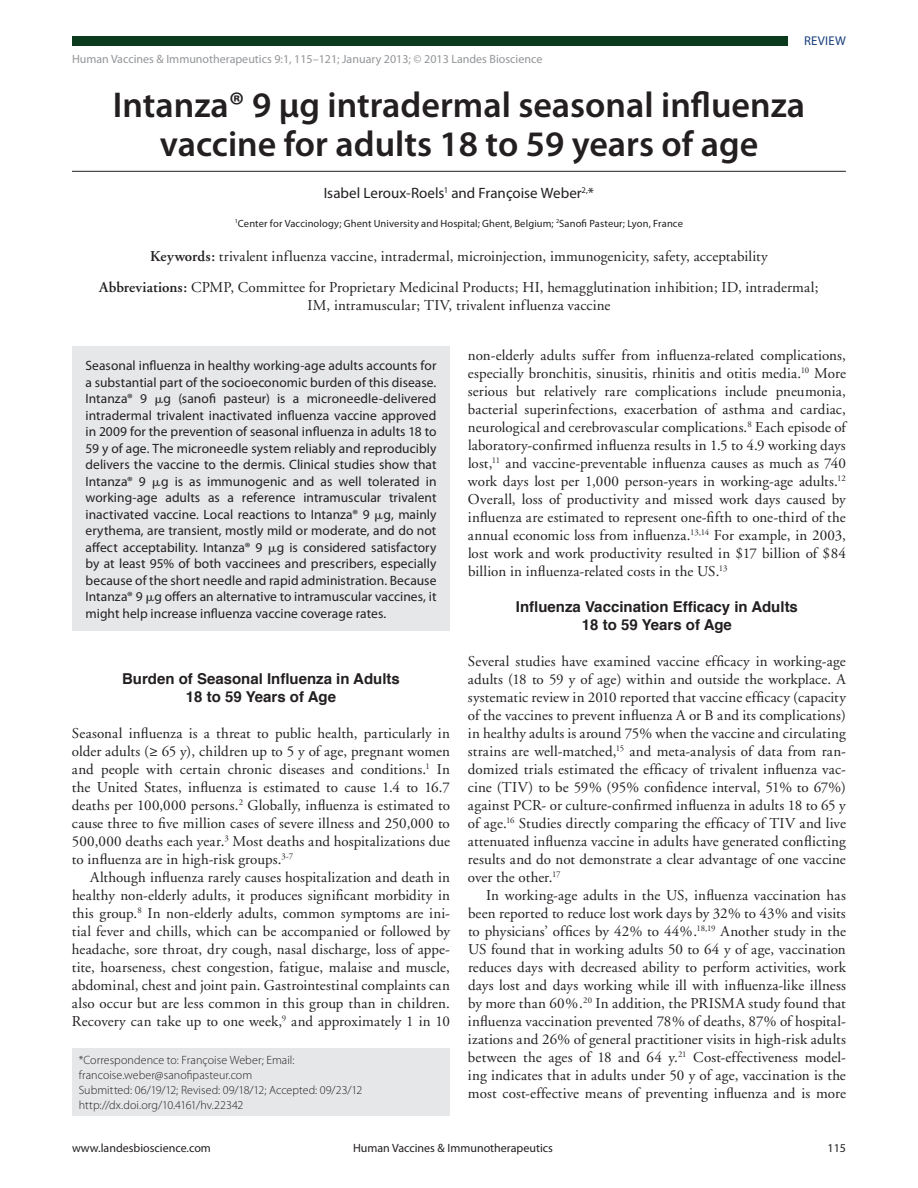
<style>
.page{position:relative;width:918px;height:1188px;background:#fff}
.page>*{position:absolute;margin:0;border:0;box-sizing:border-box;transform-origin:0 0}
.t1{font:600 36px/39px "Myriad Pro";color:#231f20;text-align:center}
.t2{font:15px/18px "Adobe Garamond";letter-spacing:.01em;color:#231f20;text-align:justify}
.t3{font:700 15px/18px "Helvetica";color:#231f20;text-align:center}
.t4{font:15px "Myriad Pro";color:#231f20}
.t5{font:13.5px/16.5px "Myriad Pro";letter-spacing:.005em;color:#231f20;text-align:justify}
.t6{font:12.75px "Myriad Pro";letter-spacing:.02em;color:#193f7c}
.t7{font:300 12px/15px "Myriad Pro";letter-spacing:.005em;color:#231f20}
.t8{font:12px "Myriad Pro";color:#939598}
.t9{font:12px "Myriad Pro";color:#231f20}
.t10{font:10.5px "Myriad Pro";letter-spacing:.015em;color:#231f20}
.s1{font-weight:600}
.s2{font-family:"Universal Std Greekw Math Pi"}
.s3{font-family:"Myriad Pro"}
</style>
<div class="page">
<div style="left:72px;top:36px;width:715px;height:10px;background:#0b3b1c"></div>
<div style="left:72px;top:1048px;width:378px;height:68px;background:#e6e7e9"></div>
<div style="left:72px;top:347px;width:378px;height:284px;background:#e6e7e9"></div>
<hr style="left:72px;top:171px;width:774px;height:1px;background:#231f20">
<p class="t8" style="left:72px;top:52px;width:472px">Human Vaccines &amp; Immunotherapeutics 9:1, 115–121; January 2013; © 2013 Landes Bioscience</p>
<p class="t6" style="left:804px;top:32px;width:43px">REVIEW</p>
<h1 class="t1" style="left:113px;top:85px;width:694px">Intanza® 9 μg intradermal seasonal influenza vaccine for adults 18 to 59 years of age</h1>
<p class="t4" style="left:324px;top:184px;width:272px">Isabel Leroux-Roels<sup>1</sup> and Françoise Weber<sup>2,</sup>*</p>
<p class="t10" style="left:235px;top:217px;width:450px"><sup>1</sup>Center for Vaccinology; Ghent University and Hospital; Ghent, Belgium; <sup>2</sup>Sanofi Pasteur; Lyon, France</p>
<p class="t2" style="left:99px;top:241px;width:721px;line-height:31.5px;text-align:center"><span class="s1">Keywords:</span> trivalent influenza vaccine, intradermal, microinjection, immunogenicity, safety, acceptability<br><span class="s1">Abbreviations:</span> CPMP, Committee for Proprietary Medicinal Products; HI, hemagglutination inhibition; ID, intradermal;</p>
<p class="t2" style="left:307px;top:297px;width:305px">IM, intramuscular; TIV, trivalent influenza vaccine</p>
<p class="t2" style="left:468px;top:347px;width:380px">non-elderly adults suffer from influenza-related complications, especially bronchitis, sinusitis, rhinitis and otitis media.<sup>10</sup> More serious but relatively rare complications include pneumonia, bacterial superinfections, exacerbation of asthma and cardiac, neurological and cerebrovascular complications.<sup>8</sup> Each episode of laboratory-confirmed influenza results in 1.5 to 4.9 working days lost,<sup>11</sup> and vaccine-preventable influenza causes as much as 740 work days lost per 1,000 person-years in working-age adults.<sup>12<br></sup>Overall, loss of productivity and missed work days caused by influenza are estimated to represent one-fifth to one-third of the annual economic loss from influenza.<sup>13,14</sup> For example, in 2003, lost work and work productivity resulted in $17 billion of $84 billion in influenza-related costs in the US.<sup>13</sup></p>
<p class="t3" style="left:516px;top:598px;width:284px">Influenza Vaccination Efficacy in Adults<br>18 to 59 Years of Age</p>
<p class="t2" style="left:468px;top:653px;width:380px">Several studies have examined vaccine efficacy in working-age adults (18 to 59 y of age) within and outside the workplace. A systematic review in 2010 reported that vaccine efficacy (capacity of the vaccines to prevent influenza A or B and its complications) in healthy adults is around 75% when the vaccine and circulating strains are well-matched,<sup>15</sup> and meta-analysis of data from ran&shy;domized trials estimated the efficacy of trivalent influenza vac&shy;cine (TIV) to be 59% (95% confidence interval, 51% to 67%) against PCR- or culture-confirmed influenza in adults 18 to 65 y of age.<sup>16</sup> Studies directly comparing the efficacy of TIV and live attenuated influenza vaccine in adults have generated conflicting results and do not demonstrate a clear advantage of one vaccine over the other.<sup>17</sup></p>
<p class="t2" style="left:468px;top:887px;width:379px;text-indent:18px">In working-age adults in the US, influenza vaccination has been reported to reduce lost work days by 32% to 43% and visits to physicians’ offices by 42% to 44%.<sup>18,19</sup> Another study in the US found that in working adults 50 to 64 y of age, vaccination reduces days with decreased ability to perform activities, work days lost and days working while ill with influenza-like illness by more than 60%.<sup>20</sup> In addition, the PRISMA study found that influenza vaccination prevented 78% of deaths, 87% of hospital&shy;izations and 26% of general practitioner visits in high-risk adults between the ages of 18 and 64 y.<sup>21</sup> Cost-effectiveness model&shy;ing indicates that in adults under 50 y of age, vaccination is the most cost-effective means of preventing influenza and is more</p>
<p class="t5" style="left:86px;top:357px;width:353px">Seasonal influenza in healthy working-age adults accounts for a substantial part of the socioeconomic burden of this disease.<br>Intanza® 9 <span class="s2">μ</span>g (sanofi pasteur) is a microneedle-delivered intradermal trivalent inactivated influenza vaccine approved in 2009 for the prevention of seasonal influenza in adults 18 to 59 y of age. The microneedle system reliably and reproducibly delivers the vaccine to the dermis. Clinical studies show that Intanza® 9 <span class="s2">μ</span>g is as immunogenic and as well tolerated in working-age adults as a reference intramuscular trivalent inactivated vaccine. Local reactions to Intanza® 9 <span class="s2">μ</span>g, mainly erythema, are transient, mostly mild or moderate, and do not affect acceptability. Intanza® 9 <span class="s2">μ</span>g is considered satisfactory by at least 95% of both vaccinees and prescribers, especially because of the short needle and rapid administration. Because Intanza® 9 <span class="s2">μ</span>g offers an alternative to intramuscular vaccines, it might help increase influenza vaccine coverage rates.</p>
<p class="t3" style="left:122px;top:670px;width:279px">Burden of Seasonal Influenza in Adults<br>18 to 59 Years of Age</p>
<p class="t2" style="left:72px;top:725px;width:380px">Seasonal influenza is a threat to public health, particularly in older adults (<span class="s3">≥</span> 65 y), children up to 5 y of age, pregnant women and people with certain chronic diseases and conditions.<sup>1</sup> In the United States, influenza is estimated to cause 1.4 to 16.7 deaths per 100,000 persons.<sup>2</sup> Globally, influenza is estimated to cause three to five million cases of severe illness and 250,000 to 500,000 deaths each year.<sup>3</sup> Most deaths and hospitalizations due to influenza are in high-risk groups.<sup>3-7</sup></p>
<p class="t2" style="left:72px;top:869px;width:380px;text-indent:18px">Although influenza rarely causes hospitalization and death in healthy non-elderly adults, it produces significant morbidity in this group.<sup>8</sup> In non-elderly adults, common symptoms are ini&shy;tial fever and chills, which can be accompanied or followed by headache, sore throat, dry cough, nasal discharge, loss of appe&shy;tite, hoarseness, chest congestion, fatigue, malaise and muscle, abdominal, chest and joint pain. Gastrointestinal complaints can also occur but are less common in this group than in children.<br>Recovery can take up to one week,<sup>9</sup> and approximately 1 in 10</p>
<p class="t7" style="left:79px;top:1053px;width:285px">*Correspondence to: Françoise Weber; Email: francoise.weber@sanofipasteur.com<br>Submitted: 06/19/12; Revised: 09/18/12; Accepted: 09/23/12 http://dx.doi.org/10.4161/hv.22342</p>
<p class="t9" style="left:72px;top:1141px;width:140px">www.landesbioscience.com</p>
<p class="t9" style="left:353px;top:1141px;width:201px">Human Vaccines &amp; Immunotherapeutics</p>
<p class="t9" style="left:828px;top:1141px;width:20px">115</p>
</div>
